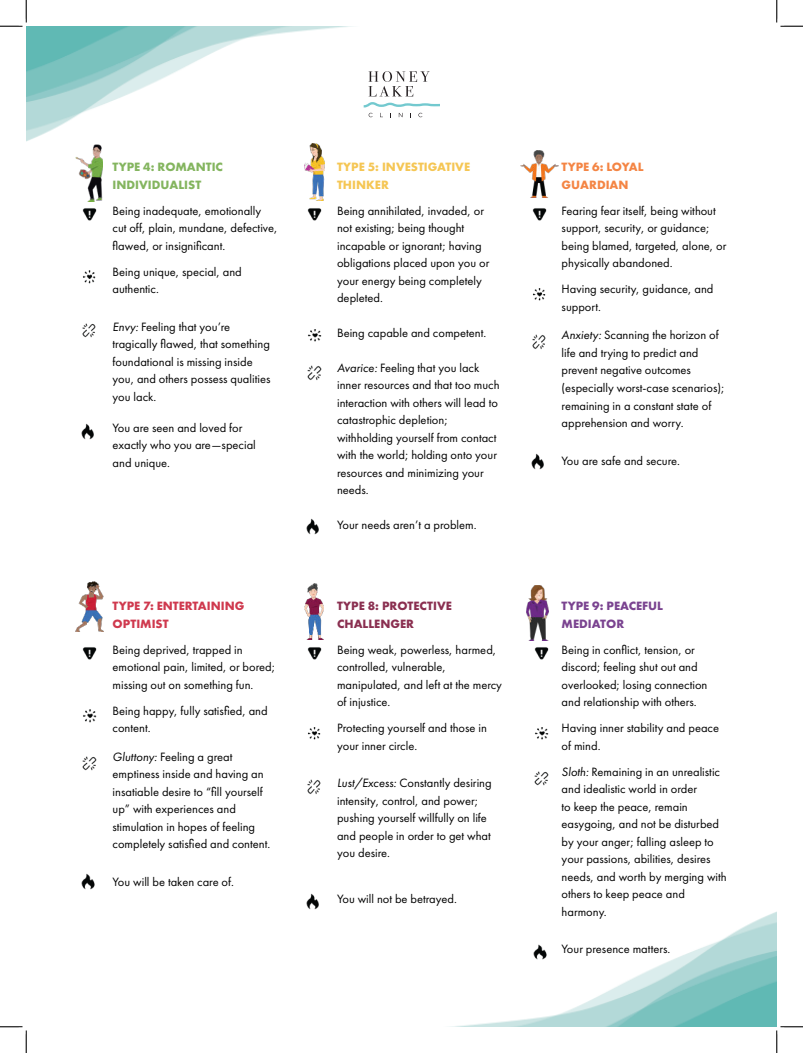
<style>
.page{position:relative;width:803px;height:1053px;background:#fff}
.page>*{position:absolute;margin:0;border:0;box-sizing:border-box;transform-origin:0 0}
.t1{font:12.5px/17.5px "Futura PT";color:#000}
.t2{font:700 12.5px/17.5px "Futura PT";color:#84b55f}
.t3{font:700 12.5px/17.5px "Futura PT";color:#8a2f50}
.t4{font:700 12.5px/17.5px "Futura PT";color:#cf394e}
.t5{font:700 12.5px/17.5px "Futura PT";color:#f5c654}
.t6{font:700 12.5px/17.5px "Futura PT";color:#7a4390}
.t7{font:700 12.5px/17.5px "Futura PT";color:#f48544}
.s1{font-style:italic}
</style>
<div class="page">
<img style="left:26px;top:26px;width:397px;height:119px">
<img style="left:460px;top:912px;width:316px;height:114px">
<svg style="left:368px;top:71px;width:62px;height:25px"></svg>
<svg style="left:368px;top:113px;width:4px;height:4px"></svg>
<svg style="left:380px;top:113px;width:3px;height:4px"></svg>
<svg style="left:399px;top:113px;width:3px;height:4px"></svg>
<svg style="left:418px;top:113px;width:4px;height:4px"></svg>
<svg style="left:363px;top:102px;width:76px;height:5px"></svg>
<img style="left:76px;top:145px;width:27px;height:57px">
<img style="left:82px;top:208px;width:15px;height:13px">
<img style="left:82px;top:647px;width:15px;height:13px">
<img style="left:307px;top:647px;width:15px;height:13px">
<img style="left:534px;top:647px;width:15px;height:13px">
<img style="left:532px;top:208px;width:15px;height:13px">
<img style="left:307px;top:208px;width:15px;height:13px">
<img style="left:83px;top:270px;width:13px;height:14px">
<img style="left:83px;top:709px;width:14px;height:14px">
<img style="left:307px;top:727px;width:14px;height:13px">
<img style="left:535px;top:727px;width:14px;height:13px">
<img style="left:532px;top:288px;width:14px;height:13px">
<img style="left:308px;top:329px;width:14px;height:13px">
<img style="left:82px;top:323px;width:14px;height:15px">
<img style="left:82px;top:756px;width:15px;height:15px">
<img style="left:307px;top:779px;width:14px;height:15px">
<img style="left:534px;top:771px;width:15px;height:15px">
<img style="left:532px;top:334px;width:14px;height:15px">
<img style="left:307px;top:365px;width:15px;height:15px">
<img style="left:82px;top:423px;width:12px;height:17px">
<img style="left:82px;top:873px;width:13px;height:17px">
<img style="left:306px;top:893px;width:13px;height:17px">
<img style="left:534px;top:943px;width:15px;height:17px">
<img style="left:531px;top:453px;width:13px;height:17px">
<img style="left:306px;top:518px;width:13px;height:17px">
<img style="left:304px;top:144px;width:20px;height:56px">
<img style="left:520px;top:150px;width:38px;height:48px">
<img style="left:76px;top:581px;width:27px;height:50px">
<img style="left:304px;top:584px;width:20px;height:55px">
<img style="left:526px;top:585px;width:22px;height:55px">
<svg style="left:0;top:0;width:27px;height:27px"></svg>
<svg style="left:0;top:1026px;width:27px;height:26px"></svg>
<svg style="left:776px;top:0;width:26px;height:27px"></svg>
<svg style="left:775px;top:1025px;width:27px;height:27px"></svg>
<p class="t2" style="left:112px;top:158px;width:112px">TYPE 4: ROMANTIC<br>INDIVIDUALIST</p>
<p class="t1" style="left:112px;top:203px;width:167px">Being inadequate, emotionally cut off, plain, mundane, defective, flawed, or insignificant.</p>
<p class="t1" style="left:112px;top:264px;width:131px">Being unique, special, and authentic.</p>
<p class="t1" style="left:112px;top:319px;width:159px"><span class="s1">Envy:</span> Feeling that you’re tragically flawed, that something foundational is missing inside you, and others possess qualities you lack.</p>
<p class="t1" style="left:112px;top:420px;width:145px">You are seen and loved for exactly who you are—special and unique.</p>
<p class="t4" style="left:112px;top:597px;width:133px">TYPE 7: ENTERTAINING<br>OPTIMIST</p>
<p class="t1" style="left:112px;top:641px;width:164px">Being deprived, trapped in emotional pain, limited, or bored; missing out on something fun.</p>
<p class="t1" style="left:112px;top:702px;width:157px">Being happy, fully satisfied, and content.</p>
<p class="t1" style="left:112px;top:749px;width:159px"><span class="s1">Gluttony:</span> Feeling a great emptiness inside and having an insatiable desire to “fill yourself up” with experiences and stimulation in hopes of feeling completely satisfied and content.</p>
<p class="t1" style="left:112px;top:874px;width:123px">You will be taken care of.</p>
<p class="t5" style="left:337px;top:158px;width:135px">TYPE 5: INVESTIGATIVE<br>THINKER</p>
<p class="t1" style="left:337px;top:203px;width:154px">Being annihilated, invaded, or not existing; being thought incapable or ignorant; having obligations placed upon you or your energy being completely depleted.</p>
<p class="t1" style="left:337px;top:325px;width:151px">Being capable and competent.</p>
<p class="t1" style="left:337px;top:360px;width:164px"><span class="s1">Avarice:</span> Feeling that you lack inner resources and that too much interaction with others will lead to catastrophic depletion; withholding yourself from contact with the world; holding onto your resources and minimizing your needs.</p>
<p class="t1" style="left:337px;top:517px;width:141px">Your needs aren’t a problem.</p>
<p class="t3" style="left:337px;top:597px;width:116px">TYPE 8: PROTECTIVE<br>CHALLENGER</p>
<p class="t1" style="left:337px;top:641px;width:166px">Being weak, powerless, harmed, controlled, vulnerable, manipulated, and left at the mercy of injustice.</p>
<p class="t1" style="left:337px;top:720px;width:151px">Protecting yourself and those in your inner circle.</p>
<p class="t1" style="left:337px;top:775px;width:156px"><span class="s1">Lust/Excess:</span> Constantly desiring intensity, control, and power; pushing yourself willfully on life and people in order to get what you desire.</p>
<p class="t1" style="left:337px;top:891px;width:121px">You will not be betrayed.</p>
<p class="t7" style="left:561px;top:158px;width:84px">TYPE 6: LOYAL<br>GUARDIAN</p>
<p class="t1" style="left:561px;top:203px;width:166px">Fearing fear itself, being without support, security, or guidance; being blamed, targeted, alone, or physically abandoned.</p>
<p class="t1" style="left:561px;top:281px;width:153px">Having security, guidance, and support.</p>
<p class="t1" style="left:561px;top:327px;width:164px"><span class="s1">Anxiety:</span> Scanning the horizon of life and trying to predict and prevent negative outcomes (especially worst-case scenarios); remaining in a constant state of apprehension and worry.</p>
<p class="t1" style="left:561px;top:452px;width:120px">You are safe and secure.</p>
<p class="t6" style="left:561px;top:597px;width:103px">TYPE 9: PEACEFUL<br>MEDIATOR</p>
<p class="t1" style="left:561px;top:641px;width:147px">Being in conflict, tension, or discord; feeling shut out and overlooked; losing connection and relationship with others.</p>
<p class="t1" style="left:561px;top:720px;width:159px">Having inner stability and peace of mind.</p>
<p class="t1" style="left:561px;top:763px;width:166px"><span class="s1">Sloth:</span> Remaining in an unrealistic and idealistic world in order<br>to keep the peace, remain easygoing, and not be disturbed by your anger; falling asleep to your passions, abilities, desires needs, and worth by merging with others to keep peace and harmony.</p>
<p class="t1" style="left:561px;top:940px;width:110px">Your presence matters.</p>
</div>
